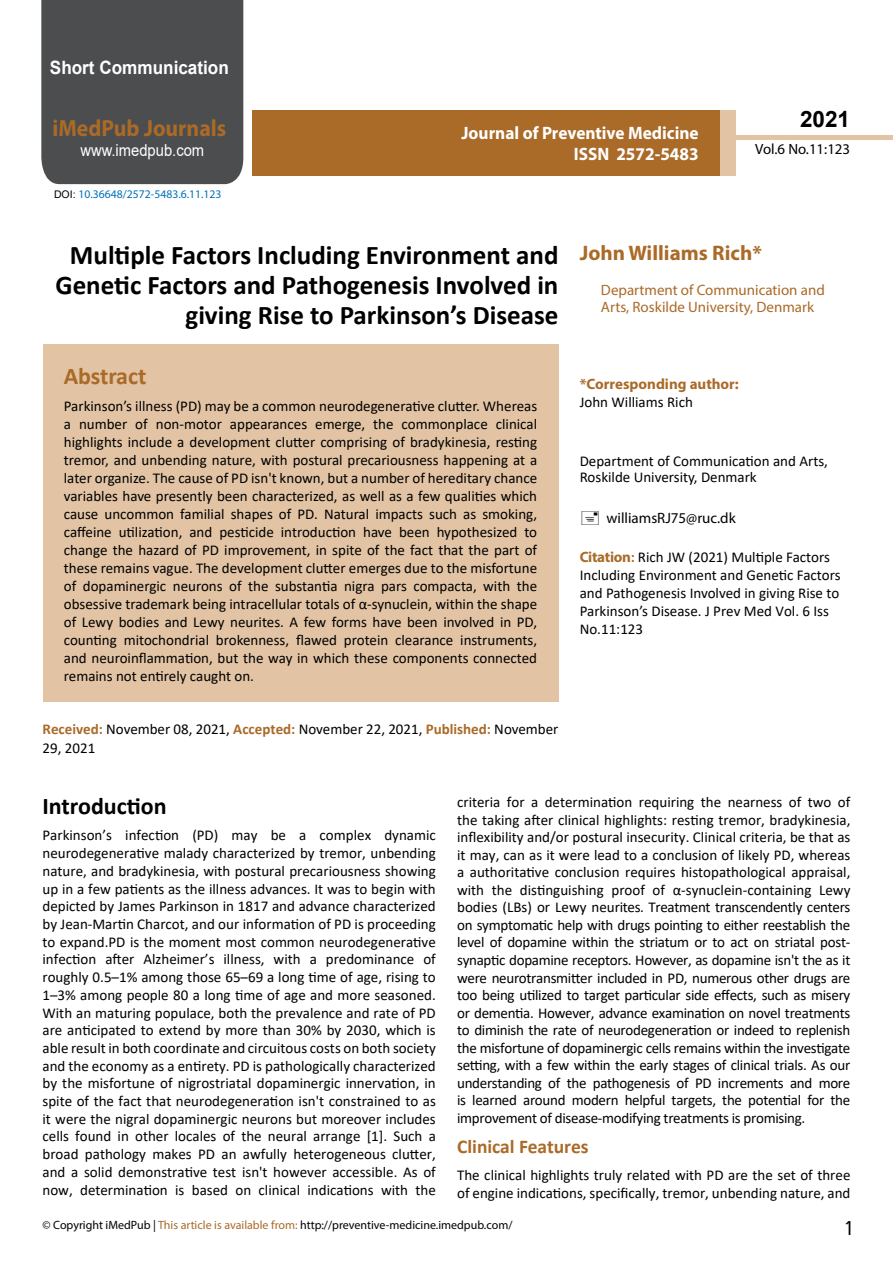
<style>
.page{position:relative;width:893px;height:1263px;background:#fff}
.page>*{position:absolute;margin:0;border:0;box-sizing:border-box;transform-origin:0 0}
.t1{font:700 27px/29.7px "Calibri";color:#000;text-align:right}
.t2{font:25.5px "Tunga";color:#000}
.t3{font:700 24px "Calibri";color:#000}
.t4{font:700 24px "Calibri";letter-spacing:-.005em;color:#aa6a28}
.t5{font:700 23.4px "Myriad Pro";color:#aa6a28;scale:.93 1}
.t6{font:700 22.5px "Arial";color:#000}
.t7{font:700 21px "Myriad Pro";color:#aa6a28}
.t8{font:700 19.5px "Calibri";color:#aa6a28}
.t9{font:700 18.45px "Arial";color:#fff;scale:.93 1}
.t10{font:700 18px/21.6px "Myriad Pro";color:#fff;text-align:right;scale:.96 1}
.t11{font:16.5px "Arial";color:#fff;scale:.89 1}
.t12{font:15px/18px "Calibri";color:#000}
.t13{font:15px/17.4px "Myriad Pro";color:#aa6a28}
.t14{font:700 15px "Myriad Pro";color:#aa6a28}
.t15{font:15px "Myriad Pro";color:#000}
.t16{font:14.85px "Myriad Pro";color:#000}
.t17{font:12px "Myriad Pro";color:#000}
.t18{font:11.7px "Myriad Pro";color:#0072bc}
.s1{font-family:"Arial";font-size:10.5px;color:#000}
.s2{font-weight:700;color:#aa6a28}
.s3{font-family:"Myriad Pro";font-weight:700;color:#aa6a28}
.s4{color:#aa6a28}
</style>
<div class="page">
<div style="left:252px;top:110px;width:469px;height:66px;background:#aa6a28"></div>
<div style="left:720px;top:110px;width:16px;height:66px;background:#e2c4a4"></div>
<div style="left:41px;top:0;width:202px;height:184px;background:#4c4d4f"></div>
<div style="left:736px;top:135px;width:157px;height:5px;background:#e2c4a4"></div>
<div style="left:43px;top:345px;width:515px;height:357px;background:#e2c4a4"></div>
<p class="t9" style="left:50px;top:54px;width:194px">Short Communication</p>
<h3 class="t5" style="left:52px;top:113px;width:188px">iMedPub Journals</h3>
<p class="t11" style="left:80px;top:139px;width:141px">www.imedpub.com</p>
<p class="t18" style="left:54px;top:187px;width:169px"><span class="s1">DOI:</span> 10.36648/2572-5483.6.11.123</p>
<p class="t10" style="left:461px;top:121px;width:249px">Journal of Preventive Medicine<br>ISSN 2572-5483</p>
<h3 class="t6" style="left:800px;top:104px;width:52px">2021</h3>
<p class="t16" style="left:755px;top:140px;width:96px">Vol.6 No.11:123</p>
<h1 class="t1" style="left:56px;top:240px;width:504px">Multiple Factors Including Environment and<br>Genetic Factors and Pathogenesis Involved in giving Rise to Parkinson’s Disease</h1>
<h3 class="t4" style="left:64px;top:359px;width:84px">Abstract</h3>
<p class="t12" style="left:64px;top:396px;width:475px;text-align:justify">Parkinson’s illness (PD) may be a common neurodegenerative clutter. Whereas a number of non-motor appearances emerge, the commonplace clinical highlights include a development clutter comprising of bradykinesia, resting tremor, and unbending nature, with postural precariousness happening at a later organize. The cause of PD isn't known, but a number of hereditary chance variables have presently been characterized, as well as a few qualities which cause uncommon familial shapes of PD. Natural impacts such as smoking, caffeine utilization, and pesticide introduction have been hypothesized to change the hazard of PD improvement, in spite of the fact that the part of these remains vague. The development clutter emerges due to the misfortune of dopaminergic neurons of the substantia nigra pars compacta, with the obsessive trademark being intracellular totals of α-synuclein, within the shape of Lewy bodies and Lewy neurites. A few forms have been involved in PD, counting mitochondrial brokenness, flawed protein clearance instruments, and neuroinflammation, but the way in which these components connected remains not entirely caught on.</p>
<p class="t12" style="left:43px;top:720px;width:517px;line-height:18.8px"><span class="s2">Received:</span> November 08, 2021, <span class="s2">Accepted:</span> November 22, 2021, <span class="s2">Published:</span> November<br>29, 2021</p>
<h3 class="t7" style="left:580px;top:239px;width:184px">John Williams Rich*</h3>
<p class="t13" style="left:601px;top:280px;width:225px">Department of Communication and<br>Arts, Roskilde University, Denmark</p>
<p class="t14" style="left:580px;top:374px;width:161px">*Corresponding author:</p>
<p class="t12" style="left:580px;top:392px;width:115px">John Williams Rich</p>
<p class="t12" style="left:580px;top:452px;width:250px;line-height:16.5px">Department of Communication and Arts,<br>Roskilde University, Denmark</p>
<p class="t15" style="left:606px;top:508px;width:131px">williamsRJ75@ruc.dk</p>
<p class="t12" style="left:580px;top:547px;width:262px"><span class="s3">Citation</span><span class="s2">:</span> Rich JW (2021) Multiple Factors Including Environment and Genetic Factors and Pathogenesis Involved in giving Rise to Parkinson’s Disease. J Prev Med Vol. 6 Iss No.11:123</p>
<h3 class="t3" style="left:43px;top:789px;width:126px">Introduction</h3>
<p class="t12" style="left:43px;top:826px;width:395px;text-align:justify">Parkinson’s infection (PD) may be a complex dynamic neurodegenerative malady characterized by tremor, unbending nature, and bradykinesia, with postural precariousness showing up in a few patients as the illness advances. It was to begin with depicted by James Parkinson in 1817 and advance characterized by Jean-Martin Charcot, and our information of PD is proceeding to expand.PD is the moment most common neurodegenerative infection after Alzheimer’s illness, with a predominance of roughly 0.5–1% among those 65–69 a long time of age, rising to 1–3% among people 80 a long time of age and more seasoned.<br>With an maturing populace, both the prevalence and rate of PD are anticipated to extend by more than 30% by 2030, which is able result in both coordinate and circuitous costs on both society and the economy as a entirety. PD is pathologically characterized by the misfortune of nigrostriatal dopaminergic innervation, in spite of the fact that neurodegeneration isn't constrained to as it were the nigral dopaminergic neurons but moreover includes cells found in other locales of the neural arrange [1]. Such a broad pathology makes PD an awfully heterogeneous clutter, and a solid demonstrative test isn't however accessible. As of now, determination is based on clinical indications with the</p>
<p class="t12" style="left:457px;top:793px;width:395px;line-height:17.5px;text-align:justify">criteria for a determination requiring the nearness of two of the taking after clinical highlights: resting tremor, bradykinesia, inflexibility and/or postural insecurity. Clinical criteria, be that as it may, can as it were lead to a conclusion of likely PD, whereas a authoritative conclusion requires histopathological appraisal, with the distinguishing proof of α-synuclein-containing Lewy bodies (LBs) or Lewy neurites. Treatment transcendently centers on symptomatic help with drugs pointing to either reestablish the level of dopamine within the striatum or to act on striatal post&shy;synaptic dopamine receptors. However, as dopamine isn't the as it were neurotransmitter included in PD, numerous other drugs are too being utilized to target particular side effects, such as misery or dementia. However, advance examination on novel treatments to diminish the rate of neurodegeneration or indeed to replenish the misfortune of dopaminergic cells remains within the investigate setting, with a few within the early stages of clinical trials. As our understanding of the pathogenesis of PD increments and more is learned around modern helpful targets, the potential for the improvement of disease-modifying treatments is promising.</p>
<h3 class="t8" style="left:457px;top:1133px;width:133px">Clinical Features</h3>
<p class="t12" style="left:457px;top:1165px;width:395px">The clinical highlights truly related with PD are the set of three of engine indications, specifically, tremor, unbending nature, and</p>
<p class="t17" style="left:43px;top:1218px;width:471px">© Copyright iMedPub | <span class="s4">This article is available from:</span> http://preventive-medicine.imedpub.com/</p>
<h2 class="t2" style="left:845px;top:1211px;width:9px">1</h2>
</div>
